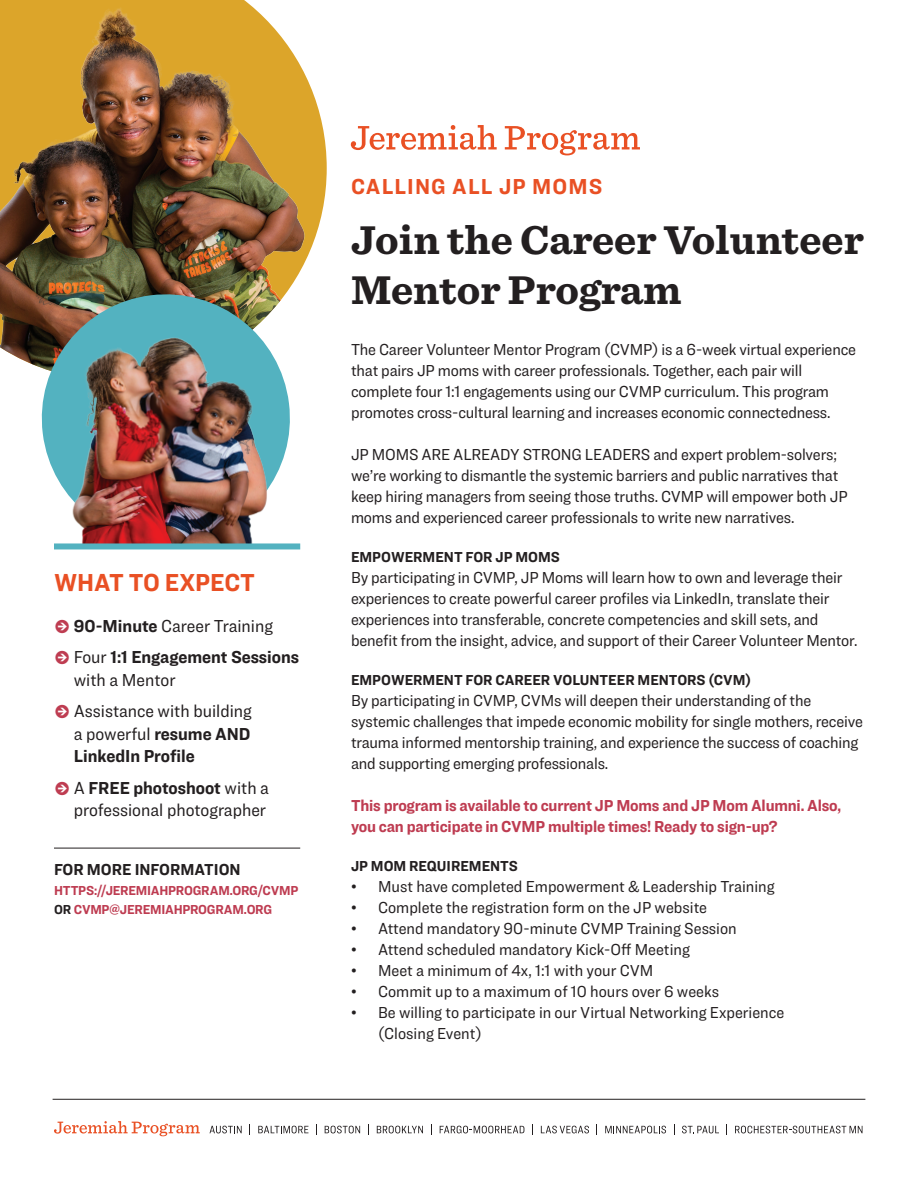
<style>
.page{position:relative;width:918px;height:1188px;background:#fff}
.page>*{position:absolute;margin:0;border:0;box-sizing:border-box;transform-origin:0 0}
.t1{font:700 42px/50.4px "Sentinel";color:#231f20}
.t2{font:700 25.5px "Ringside Narrow";color:#e95024}
.t3{font:700 22.5px "Ringside Narrow";letter-spacing:.05em;color:#e95024}
.t4{font:18px/22.5px "Ringside Narrow";color:#231f20;text-align:justify}
.t5{font:700 18px/22.5px "Ringside Narrow";color:#231f20}
.t6{font:16.5px/21px "Ringside Narrow";letter-spacing:-.01em;color:#231f20}
.t7{font:700 16.5px/21px "Ringside Narrow";letter-spacing:-.01em;color:#be3c51}
.t8{font:700 16.5px "Ringside Narrow";color:#231f20}
.t9{font:700 15px "Ringside Narrow";color:#231f20}
.t10{font:700 13.5px "Ringside Narrow";letter-spacing:-.015em;color:#be3c51}
.s1{font-family:"Mercury Text G2";color:#be3c51}
.s2{font-weight:700}
.s3{font-family:"Mercury Text G2";font-weight:400;color:#be3c51}
.s4{font-weight:400}
.s5{color:#231f20}
</style>
<div class="page">
<svg style="left:54px;top:1121px;width:146px;height:15px"></svg>
<svg style="left:210px;top:1126px;width:32px;height:7px"></svg>
<svg style="left:258px;top:1126px;width:50px;height:7px"></svg>
<svg style="left:325px;top:1126px;width:35px;height:7px"></svg>
<svg style="left:377px;top:1126px;width:46px;height:7px"></svg>
<svg style="left:440px;top:1126px;width:84px;height:7px"></svg>
<svg style="left:541px;top:1126px;width:48px;height:7px"></svg>
<svg style="left:605px;top:1126px;width:61px;height:7px"></svg>
<svg style="left:682px;top:1126px;width:37px;height:7px"></svg>
<svg style="left:735px;top:1126px;width:127px;height:7px"></svg>
<hr style="left:53px;top:1099px;width:812px;height:1px;background:#231f20">
<svg style="left:351px;top:125px;width:146px;height:25px"></svg>
<svg style="left:505px;top:126px;width:135px;height:29px"></svg>
<img style="left:0;top:0;width:327px;height:365px">
<img style="left:34px;top:287px;width:263px;height:263px">
<img style="left:60px;top:321px;width:220px;height:222px">
<hr style="left:54px;top:848px;width:246px;height:1px;background:#231f20">
<div style="left:54px;top:543px;width:246px;height:6px;background:#53b2c0"></div>
<p class="t2" style="left:54px;top:563px;width:202px">WHAT TO EXPECT</p>
<p class="t4" style="left:54px;top:614px;width:221px"><span class="s1">•</span> <span class="s2">90-Minute</span> Career Training</p>
<p class="t5" style="left:74px;top:646px;width:227px;text-indent:-20px"><span class="s3">•</span> <span class="s4">Four</span> 1:1 Engagement Sessions <span class="s4">with a Mentor</span></p>
<p class="t4" style="left:74px;top:700px;width:180px;text-indent:-20px"><span class="s1">•</span> Assistance with building a powerful <span class="s2">resume AND LinkedIn Profile</span></p>
<p class="t4" style="left:54px;top:776px;width:217px;text-align:right"><span class="s1">•</span> A <span class="s2">FREE photoshoot</span> with a professional photographer</p>
<p class="t8" style="left:54px;top:858px;width:188px">FOR MORE INFORMATION</p>
<p class="t10" style="left:54px;top:880px;width:246px">HTTPS://JEREMIAHPROGRAM.ORG/CVMP</p>
<p class="t10" style="left:54px;top:900px;width:220px"><span class="s5">OR</span> CVMP@JEREMIAHPROGRAM.ORG</p>
<p class="t3" style="left:351px;top:170px;width:253px">CALLING ALL JP MOMS</p>
<p class="t1" style="left:351px;top:213px;width:514px">Join the Career Volunteer<br>Mentor Program</p>
<p class="t6" style="left:351px;top:339px;width:507px">The Career Volunteer Mentor Program (CVMP) is a 6-week virtual experience that pairs JP moms with career professionals. Together, each pair will complete four 1:1 engagements using our CVMP curriculum. This program promotes cross-cultural learning and increases economic connectedness.</p>
<p class="t6" style="left:351px;top:444px;width:498px">JP MOMS ARE ALREADY STRONG LEADERS and expert problem-solvers; we’re working to dismantle the systemic barriers and public narratives that keep hiring managers from seeing those truths. CVMP will empower both JP moms and experienced career professionals to write new narratives.</p>
<p class="t9" style="left:351px;top:546px;width:210px">EMPOWERMENT FOR JP MOMS</p>
<p class="t6" style="left:351px;top:567px;width:508px">By participating in CVMP, JP Moms will learn how to own and leverage their experiences to create powerful career profiles via LinkedIn, translate their experiences into transferable, concrete competencies and skill sets, and benefit from the insight, advice, and support of their Career Volunteer Mentor.</p>
<p class="t9" style="left:351px;top:669px;width:402px">EMPOWERMENT FOR CAREER VOLUNTEER MENTORS (CVM)</p>
<p class="t6" style="left:351px;top:690px;width:513px">By participating in CVMP, CVMs will deepen their understanding of the systemic challenges that impede economic mobility for single mothers, receive trauma informed mentorship training, and experience the success of coaching and supporting emerging professionals.</p>
<p class="t7" style="left:351px;top:795px;width:492px">This program is available to current JP Moms and JP Mom Alumni. Also, you can participate in CVMP multiple times! Ready to sign-up?</p>
<p class="t9" style="left:351px;top:855px;width:168px">JP MOM REQUIREMENTS</p>
<p class="t6" style="left:351px;top:876px;width:425px">• Must have completed Empowerment &amp; Leadership Training</p>
<p class="t6" style="left:351px;top:897px;width:358px">• Complete the registration form on the JP website</p>
<p class="t6" style="left:351px;top:918px;width:387px">• Attend mandatory 90-minute CVMP Training Session</p>
<p class="t6" style="left:351px;top:939px;width:340px">• Attend scheduled mandatory Kick-Off Meeting</p>
<p class="t6" style="left:351px;top:960px;width:304px">• Meet a minimum of 4x, 1:1 with your CVM</p>
<p class="t6" style="left:351px;top:981px;width:370px">• Commit up to a maximum of 10 hours over 6 weeks</p>
<p class="t6" style="left:378px;top:1002px;width:408px;text-indent:-27px">• Be willing to participate in our Virtual Networking Experience (Closing Event)</p>
</div>
